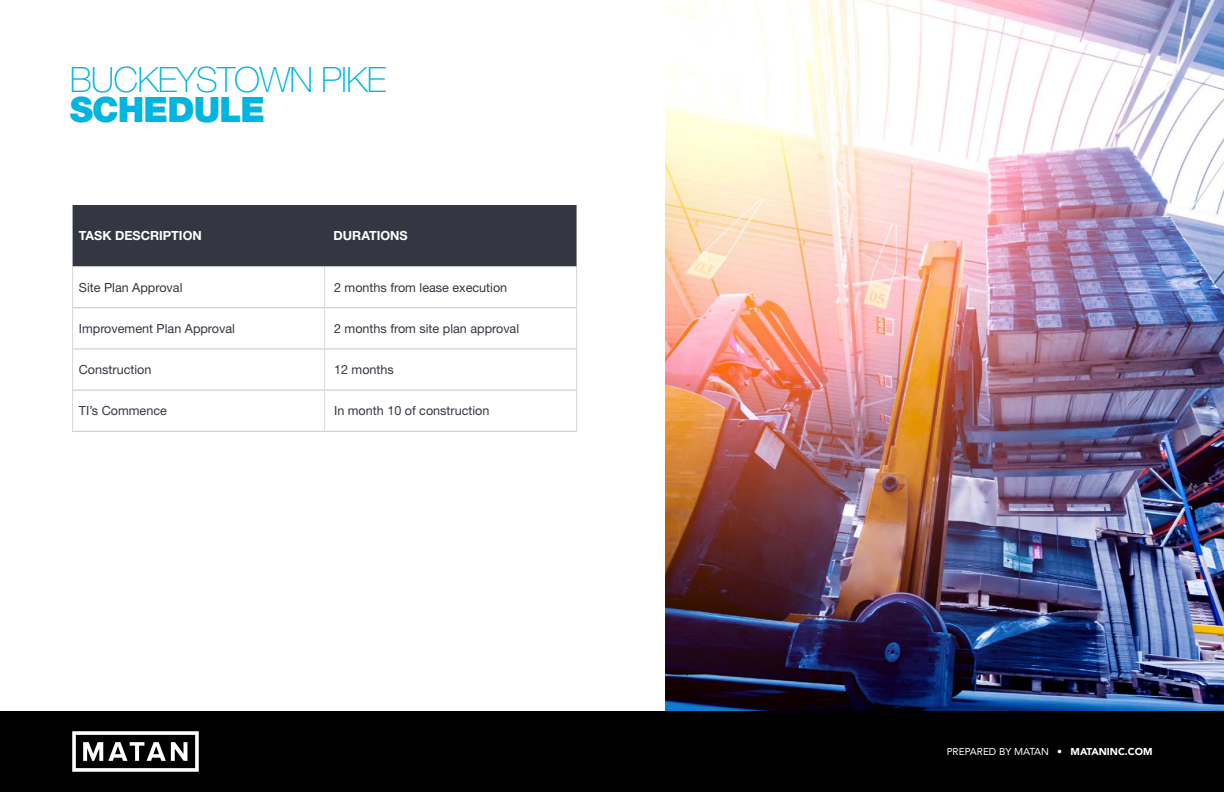
<style>
.page{position:relative;width:1224px;height:792px;background:#fff}
.page>*{position:absolute;margin:0;border:0;box-sizing:border-box;transform-origin:0 0}
.t1{font:100 35px "Helvetica Neue LT Std";letter-spacing:-.025em;color:#00b5df}
.t2{font:900 35px "Helvetica Neue LT Std";letter-spacing:-.025em;color:#00b5df}
.t3{font:12.6px "Helvetica Neue LT Std";color:#343741}
.t4{font:700 12.6px "Helvetica Neue LT Std";color:#fff}
.t5{font:10px "Avenir";color:#fff}
.s1{font-weight:900}
</style>
<div class="page">
<div style="left:0;top:711px;width:1224px;height:81px;background:#000"></div>
<svg style="left:72px;top:731px;width:127px;height:41px"></svg>
<img style="left:666px;top:0;width:558px;height:711px">
<div style="left:73px;top:205px;width:504px;height:61px;background:#343741"></div>
<hr style="left:72px;top:266px;width:253px;height:1px;background:#c7c8ca">
<hr style="left:325px;top:266px;width:252px;height:1px;background:#c7c8ca">
<hr style="left:73px;top:307px;width:252px;height:1px;background:#c7c8ca">
<hr style="left:325px;top:307px;width:251px;height:1px;background:#c7c8ca">
<hr style="left:73px;top:348px;width:252px;height:1px;background:#c7c8ca">
<hr style="left:325px;top:348px;width:251px;height:1px;background:#c7c8ca">
<hr style="left:73px;top:390px;width:252px;height:1px;background:#c7c8ca">
<hr style="left:325px;top:390px;width:251px;height:1px;background:#c7c8ca">
<hr style="left:72px;top:431px;width:253px;height:1px;background:#c7c8ca">
<hr style="left:325px;top:431px;width:252px;height:1px;background:#c7c8ca">
<hr style="left:72px;top:267px;width:1px;height:41px;background:#d8d9db">
<hr style="left:324px;top:267px;width:1px;height:40px;background:#d8d9db">
<hr style="left:576px;top:267px;width:1px;height:41px;background:#d8d9db">
<hr style="left:72px;top:308px;width:1px;height:41px;background:#d8d9db">
<hr style="left:324px;top:308px;width:1px;height:40px;background:#d8d9db">
<hr style="left:576px;top:308px;width:1px;height:41px;background:#d8d9db">
<hr style="left:72px;top:349px;width:1px;height:41px;background:#d8d9db">
<hr style="left:324px;top:349px;width:1px;height:41px;background:#d8d9db">
<hr style="left:576px;top:349px;width:1px;height:41px;background:#d8d9db">
<hr style="left:72px;top:390px;width:1px;height:41px;background:#d8d9db">
<hr style="left:324px;top:391px;width:1px;height:40px;background:#d8d9db">
<hr style="left:576px;top:390px;width:1px;height:41px;background:#d8d9db">
<h1 class="t1" style="left:70px;top:60px;width:318px">BUCKEYSTOWN PIKE</h1>
<h1 class="t2" style="left:70px;top:89px;width:197px">SCHEDULE</h1>
<p class="t4" style="left:79px;top:228px;width:124px">TASK DESCRIPTION</p>
<p class="t4" style="left:334px;top:228px;width:76px">DURATIONS</p>
<p class="t3" style="left:79px;top:280px;width:105px">Site Plan Approval</p>
<p class="t3" style="left:334px;top:280px;width:175px">2 months from lease execution</p>
<p class="t3" style="left:79px;top:321px;width:158px">Improvement Plan Approval</p>
<p class="t3" style="left:334px;top:321px;width:187px">2 months from site plan approval</p>
<p class="t3" style="left:79px;top:362px;width:74px">Construction</p>
<p class="t3" style="left:334px;top:362px;width:61px">12 months</p>
<p class="t3" style="left:79px;top:403px;width:89px">TI’s Commence</p>
<p class="t3" style="left:334px;top:403px;width:157px">In month 10 of construction</p>
<p class="t5" style="left:947px;top:743px;width:207px">PREPARED BY MATAN • <span class="s1">MATANINC.COM</span></p>
</div>
